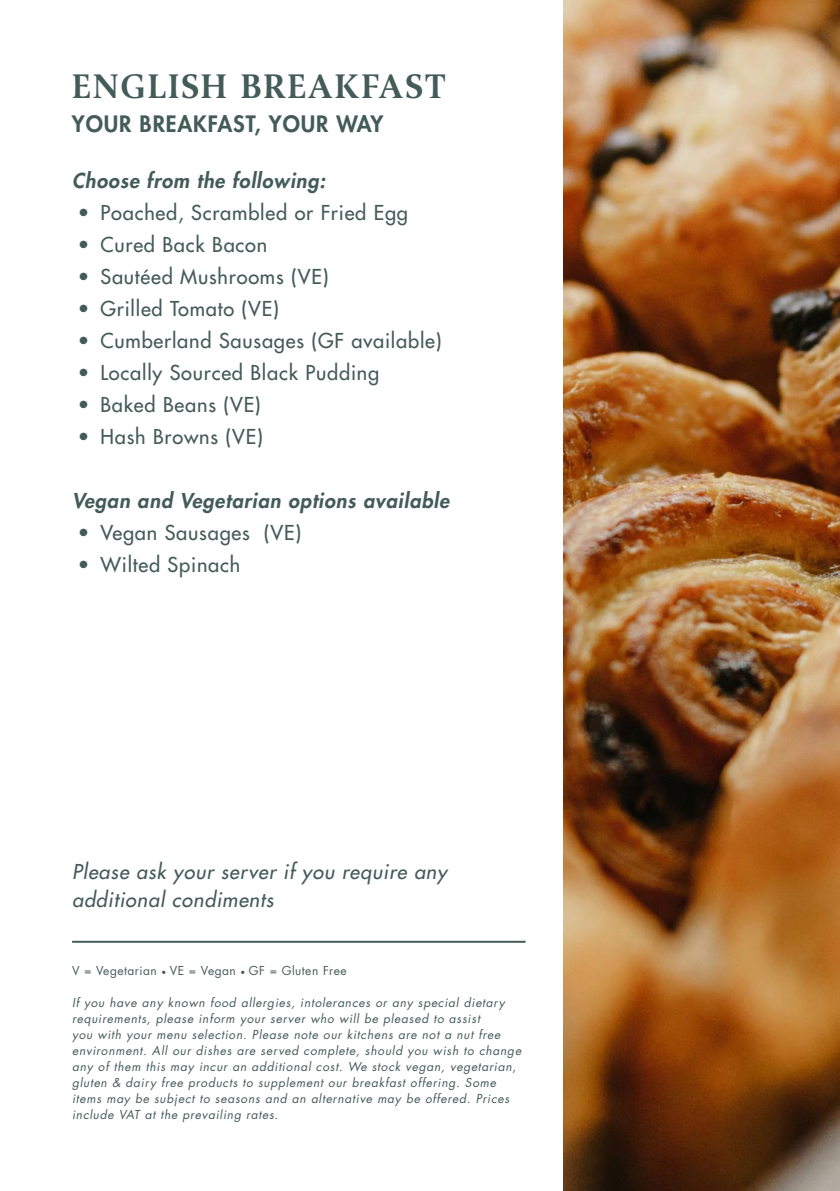
<style>
.page{position:relative;width:840px;height:1191px;background:#fff}
.page>*{position:absolute;margin:0;border:0;box-sizing:border-box;transform-origin:0 0}
.t1{font:500 34px "Alinea Serif";letter-spacing:.05em;color:#445c57}
.t2{font:800 22px "Futura Std";letter-spacing:.04em;color:#445c57}
.t3{font:500 20px "Futura Std";letter-spacing:.04em;color:#445c57}
.t4{font:italic 800 20px "Futura Std";letter-spacing:.04em;color:#445c57}
.t5{font:italic 500 20px/28px "Futura Std";letter-spacing:.04em;color:#445c57}
.t6{font:italic 12px/16px "Futura Std";letter-spacing:.06em;color:#445c57}
.t7{font:12px "Futura Std";letter-spacing:.04em;color:#445c57}
.s1{font-family:"Minion Pro";font-weight:700}
</style>
<div class="page">
<img style="left:563px;top:0;width:276px;height:1191px">
<hr style="left:72px;top:940px;width:453px;height:2px;background:#445c57">
<h1 class="t1" style="left:72px;top:66px;width:375px">ENGLISH BREAKFAST</h1>
<h2 class="t2" style="left:72px;top:110px;width:313px">YOUR BREAKFAST, YOUR WAY</h2>
<h3 class="t4" style="left:72px;top:168px;width:255px">Choose from the following:</h3>
<h3 class="t3" style="left:78px;top:200px;width:331px">• Poached, Scrambled or Fried Egg</h3>
<h3 class="t3" style="left:78px;top:232px;width:191px">• Cured Back Bacon</h3>
<h3 class="t3" style="left:78px;top:264px;width:252px">• Sautéed Mushrooms (VE)</h3>
<h3 class="t3" style="left:78px;top:296px;width:202px">• Grilled Tomato (VE)</h3>
<h3 class="t3" style="left:78px;top:328px;width:365px">• Cumberland Sausages (GF available)</h3>
<h3 class="t3" style="left:78px;top:360px;width:303px">• Locally Sourced Black Pudding</h3>
<h3 class="t3" style="left:78px;top:392px;width:184px">• Baked Beans (VE)</h3>
<h3 class="t3" style="left:78px;top:424px;width:186px">• Hash Browns (VE)</h3>
<h3 class="t4" style="left:72px;top:488px;width:378px">Vegan and Vegetarian options available</h3>
<h3 class="t3" style="left:78px;top:520px;width:225px">• Vegan Sausages (VE)</h3>
<h3 class="t3" style="left:78px;top:552px;width:164px">• Wilted Spinach</h3>
<h3 class="t5" style="left:72px;top:857px;width:376px">Please ask your server if you require any additional condiments</h3>
<p class="t7" style="left:72px;top:962px;width:276px">V = Vegetarian <span class="s1">•</span> VE = Vegan <span class="s1">•</span> GF = Gluten Free</p>
<p class="t6" style="left:72px;top:994px;width:450px">If you have any known food allergies, intolerances or any special dietary requirements, please inform your server who will be pleased to assist<br>you with your menu selection. Please note our kitchens are not a nut free environment. All our dishes are served complete, should you wish to change any of them this may incur an additional cost. We stock vegan, vegetarian, gluten &amp; dairy free products to supplement our breakfast offering. Some items may be subject to seasons and an alternative may be offered. Prices include VAT at the prevailing rates.</p>
</div>
